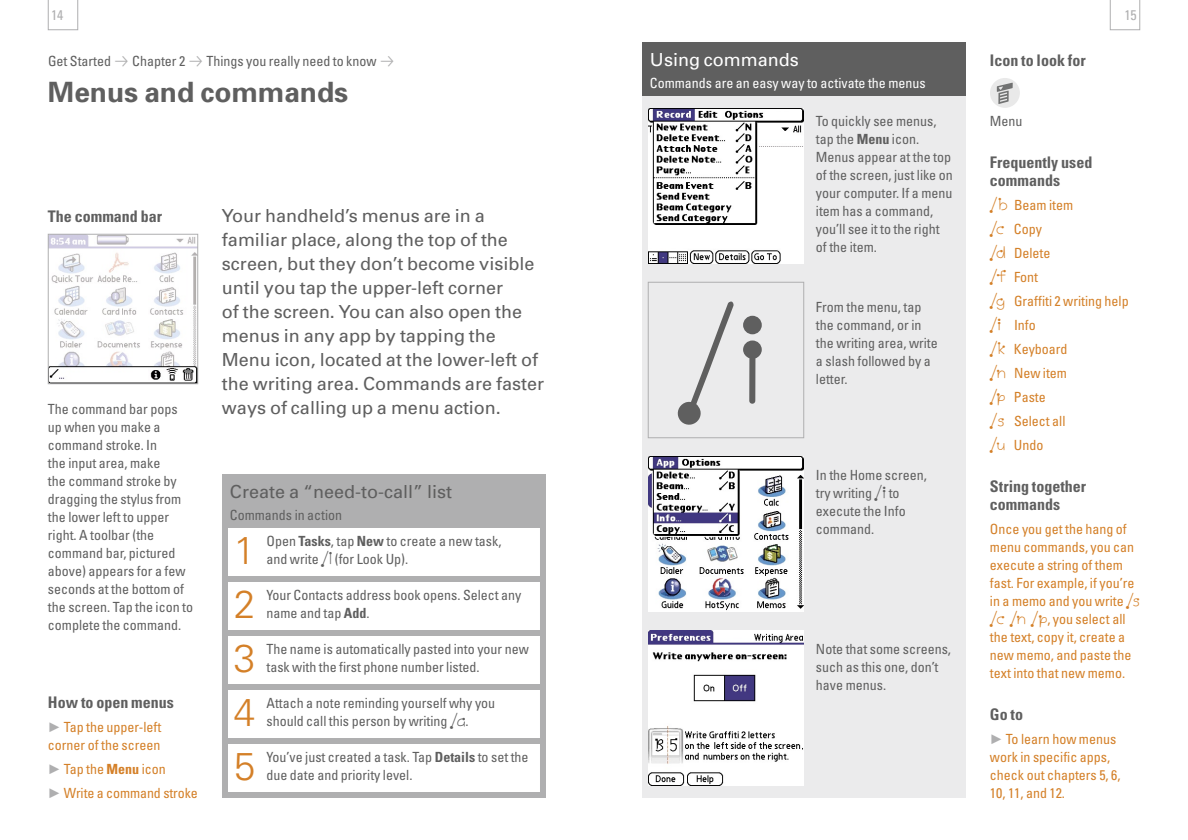
<style>
.page{position:relative;width:1188px;height:840px;background:#fff}
.page>*{position:absolute;margin:0;border:0;box-sizing:border-box;transform-origin:0 0}
.t1{font:144px "Graffiti 2";color:#5f5f5f}
.Tutorial{font:300 39px "Univers";color:#d48028}
.Module_-_Title{font:700 28px "Univers";color:#5f5f5f}
.Intro{font:18px/24px "Univers";color:#5f5f5f}
.Tutorial_-_Title{font:18px "Univers";color:#5f5f5f}
.Glance_-_Title{font:18px "Univers";color:#fff}
.Sidebar_-_Subhead{font:700 condensed 16px/18px "Univers";color:#5f5f5f}
.Tips{font:condensed 14px/18px "Univers";color:#5f5f5f}
.Tutorial-2{font:condensed 14px/18px "Univers";color:#5f5f5f}
.Sidebar{font:condensed 14px/18px "Univers";color:#d48028}
.Sidebar_-_List{font:condensed 14px/18px "Univers";color:#d48028}
.Module_-_Running_Head{font:condensed 14px "Univers";color:#5f5f5f}
.Tutorial_-_Subheads{font:condensed 14px "Univers";color:#fff}
.Tutorial_-_Subheads-2{font:condensed 14px "Univers";color:#5f5f5f}
.t2{font:condensed 14px "Univers";color:#afafb0}
.s1{color:#afafb0}
.s2{font-weight:700}
.s3{font-family:"Graffiti 2";font-stretch:normal;font-size:19px}
</style>
<div class="page">
<svg style="left:48px;top:0;width:30px;height:30px"></svg>
<svg style="left:1110px;top:0;width:30px;height:30px"></svg>
<div style="left:990px;top:78px;width:30px;height:30px;background:#e9e9e9;border-radius:50%"></div>
<svg style="left:997px;top:83px;width:16px;height:21px"></svg>
<img style="left:50px;top:236px;width:146px;height:146px">
<div style="left:48px;top:234px;width:150px;height:150px;border:1px solid #afafb0"></div>
<div style="left:222px;top:474px;width:324px;height:54px;background:#afafb0"></div>
<div style="left:222px;top:522px;width:324px;height:60px;border:6px solid #afafb0"></div>
<div style="left:222px;top:576px;width:324px;height:60px;border:6px solid #afafb0"></div>
<div style="left:222px;top:630px;width:324px;height:60px;border:6px solid #afafb0"></div>
<div style="left:222px;top:684px;width:324px;height:60px;border:6px solid #afafb0"></div>
<div style="left:222px;top:738px;width:324px;height:60px;border:6px solid #afafb0"></div>
<div style="left:642px;top:42px;width:324px;height:63px;background:#5f5f5f"></div>
<div style="left:642px;top:96px;width:324px;height:702px;background:#ebebec"></div>
<img style="left:648px;top:456px;width:156px;height:156px">
<div style="left:648px;top:282px;width:156px;height:156px;border:1px solid #afafb0"></div>
<img style="left:648px;top:630px;width:156px;height:156px">
<img style="left:648px;top:108px;width:156px;height:156px">
<p class="t2" style="left:51px;top:6px;width:14px">14</p>
<p class="t2" style="left:1124px;top:6px;width:14px">15</p>
<p class="Module_-_Running_Head" style="left:48px;top:52px;width:65px">Get Started</p>
<p class="Module_-_Running_Head" style="left:132px;top:52px;width:55px">Chapter 2</p>
<p class="Module_-_Running_Head" style="left:206px;top:52px;width:172px">Things you really need to know</p>
<p class="Module_-_Title" style="left:48px;top:75px;width:302px">Menus and commands</p>
<p class="Sidebar_-_Subhead" style="left:48px;top:207px;width:116px">The command bar</p>
<p class="Tips" style="left:48px;top:400px;width:147px">The command bar pops up when you make a command stroke. In<br>the input area, make<br>the command stroke by dragging the stylus from the lower left to upper right. A toolbar (the command bar, pictured above) appears for a few seconds at the bottom of the screen. Tap the icon to complete the command.</p>
<p class="Sidebar_-_Subhead" style="left:48px;top:693px;width:127px">How to open menus</p>
<p class="Sidebar_-_List" style="left:48px;top:718px;width:115px"><span class="s1">✓</span> Tap the upper-left corner of the screen</p>
<p class="Sidebar_-_List" style="left:48px;top:760px;width:119px"><span class="s1">✓</span> Tap the <span class="s2">Menu</span> icon</p>
<p class="Sidebar_-_List" style="left:48px;top:784px;width:151px"><span class="s1">✓</span> Write a command stroke</p>
<p class="Intro" style="left:222px;top:204px;width:324px">Your handheld’s menus are in a familiar place, along the top of the screen, but they don’t become visible until you tap the upper-left corner<br>of the screen. You can also open the menus in any app by tapping the Menu icon, located at the lower-left of the writing area. Commands are faster ways of calling up a menu action.</p>
<p class="Tutorial_-_Title" style="left:230px;top:481px;width:224px">Create a “need-to-call” list</p>
<p class="Tutorial_-_Subheads-2" style="left:230px;top:506px;width:114px">Commands in action</p>
<p class="Tutorial" style="left:234px;top:527px;width:23px">1</p>
<p class="Tutorial-2" style="left:266px;top:532px;width:237px">Open <span class="s2">Tasks</span>, tap <span class="s2">New</span> to create a new task, and write <span class="s3">/l</span> (for Look Up).</p>
<p class="Tutorial" style="left:234px;top:581px;width:23px">2</p>
<p class="Tutorial-2" style="left:266px;top:586px;width:257px">Your Contacts address book opens. Select any name and tap <span class="s2">Add</span>.</p>
<p class="Tutorial" style="left:234px;top:635px;width:23px">3</p>
<p class="Tutorial-2" style="left:266px;top:640px;width:264px">The name is automatically pasted into your new task with the first phone number listed.</p>
<p class="Tutorial" style="left:234px;top:689px;width:23px">4</p>
<p class="Tutorial-2" style="left:266px;top:694px;width:230px">Attach a note reminding yourself why you should call this person by writing <span class="s3">/A</span>.</p>
<p class="Tutorial" style="left:234px;top:743px;width:23px">5</p>
<p class="Tutorial-2" style="left:266px;top:748px;width:264px">You’ve just created a task. Tap <span class="s2">Details</span> to set the due date and priority level.</p>
<p class="Glance_-_Title" style="left:650px;top:49px;width:150px">Using commands</p>
<p class="Tutorial_-_Subheads" style="left:650px;top:74px;width:277px">Commands are an easy way to activate the menus</p>
<p class="Sidebar_-_Subhead" style="left:990px;top:51px;width:97px">Icon to look for</p>
<p class="Tips" style="left:816px;top:112px;width:122px">To quickly see menus,</p>
<p class="Tips" style="left:990px;top:112px;width:34px">Menu</p>
<p class="Tips" style="left:816px;top:130px;width:138px">tap the <span class="s2">Menu</span> icon.<br>Menus appear at the top of the screen, just like on your computer. If a menu item has a command, you’ll see it to the right of the item.</p>
<p class="Sidebar_-_Subhead" style="left:990px;top:153px;width:104px">Frequently used commands</p>
<p class="Sidebar" style="left:990px;top:196px;width:85px"><span class="s3">/B</span> Beam item</p>
<p class="Sidebar" style="left:990px;top:220px;width:53px"><span class="s3">/c</span> Copy</p>
<p class="Sidebar" style="left:990px;top:244px;width:62px"><span class="s3">/d</span> Delete</p>
<p class="Sidebar" style="left:990px;top:268px;width:50px"><span class="s3">/f</span> Font</p>
<p class="Sidebar" style="left:990px;top:292px;width:140px"><span class="s3">/g</span> Graffiti 2 writing help</p>
<p class="Sidebar" style="left:990px;top:316px;width:47px"><span class="s3">/i</span> Info</p>
<p class="Sidebar" style="left:990px;top:340px;width:79px"><span class="s3">/k</span> Keyboard</p>
<p class="Sidebar" style="left:990px;top:364px;width:79px"><span class="s3">/n</span> New item</p>
<p class="Sidebar" style="left:990px;top:388px;width:57px"><span class="s3">/p</span> Paste</p>
<p class="Sidebar" style="left:990px;top:412px;width:77px"><span class="s3">/s</span> Select all</p>
<p class="Sidebar" style="left:990px;top:436px;width:55px"><span class="s3">/u</span> Undo</p>
<p class="Sidebar_-_Subhead" style="left:990px;top:477px;width:98px">String together commands</p>
<p class="Sidebar" style="left:990px;top:520px;width:151px">Once you get the hang of menu commands, you can execute a string of them fast. For example, if you’re in a memo and you write <span class="s3">/s /c /n /p</span>, you select all the text, copy it, create a new memo, and paste the text into that new memo.</p>
<p class="Sidebar_-_Subhead" style="left:990px;top:705px;width:35px">Go to</p>
<p class="Sidebar_-_List" style="left:990px;top:730px;width:132px"><span class="s1">✓</span> To learn how menus work in specific apps, check out chapters 5, 6,<br>10, 11, and 12.</p>
<p class="t1" style="left:678px;top:301px;width:90px">/i</p>
<p class="Tips" style="left:816px;top:298px;width:123px">From the menu, tap the command, or in the writing area, write a slash followed by a letter.</p>
<p class="Tips" style="left:816px;top:466px;width:112px">In the Home screen, try writing <span class="s3">/i</span> to execute the Info command.</p>
<p class="Tips" style="left:816px;top:640px;width:137px">Note that some screens, such as this one, don’t have menus.</p>
</div>
